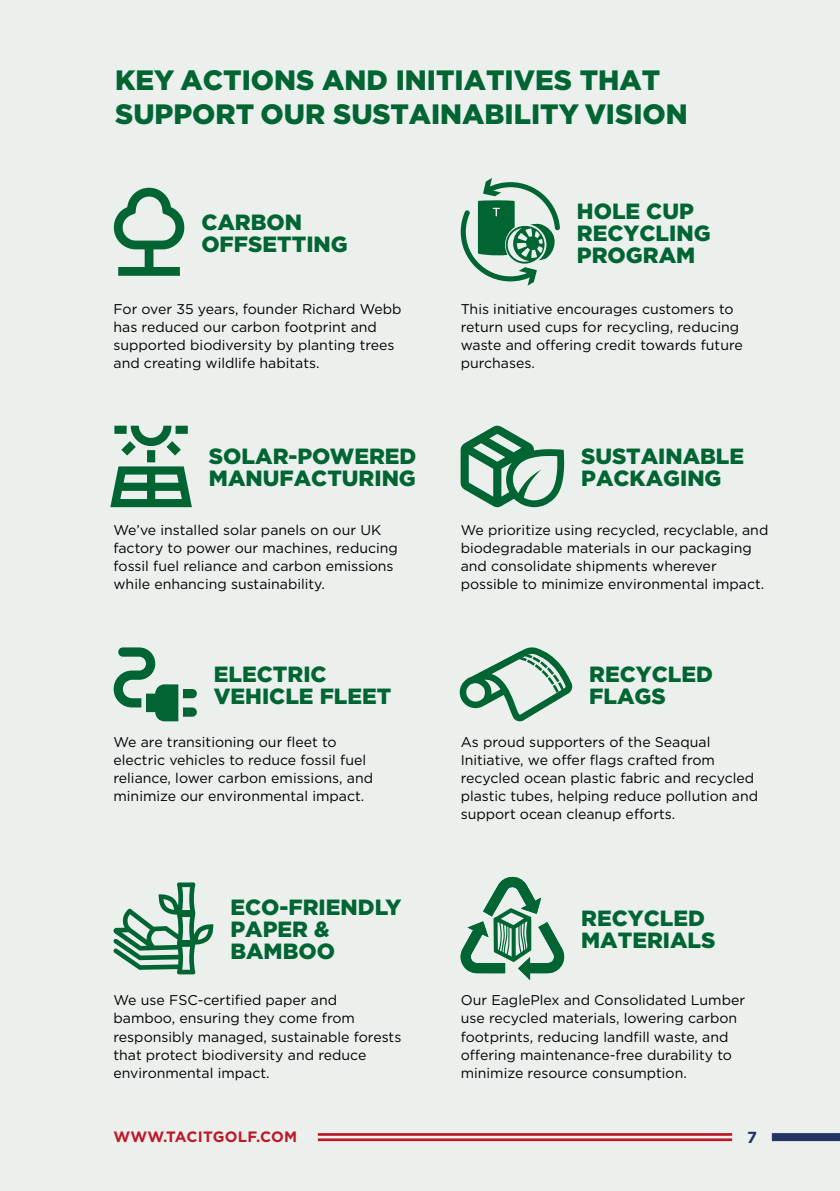
<style>
.page{position:relative;width:840px;height:1191px;background:#fff}
.page>*{position:absolute;margin:0;border:0;box-sizing:border-box;transform-origin:0 0}
.t1{font:900 28px/33.6px "Gotham";color:#006533}
.t2{font:900 22px/22px "Gotham";color:#006533}
.t3{font:700 16px "Gotham";color:#233464}
.t4{font:700 15px "Gotham";letter-spacing:.015em;color:#c01728}
.t5{font:14px/18px "Gotham";color:#000}
</style>
<div class="page">
<div style="left:0;top:0;width:839px;height:1191px;background:#ebf0ed"></div>
<svg style="left:114px;top:188px;width:70px;height:88px"></svg>
<svg style="left:460px;top:178px;width:99px;height:108px"></svg>
<svg style="left:110px;top:426px;width:82px;height:81px"></svg>
<svg style="left:460px;top:426px;width:104px;height:81px"></svg>
<svg style="left:113px;top:882px;width:100px;height:92px"></svg>
<svg style="left:114px;top:647px;width:83px;height:74px"></svg>
<svg style="left:459px;top:647px;width:113px;height:74px"></svg>
<svg style="left:460px;top:877px;width:104px;height:103px"></svg>
<hr style="left:317px;top:1133px;width:414px;height:2px;background:#c01728">
<hr style="left:317px;top:1138px;width:414px;height:3px;background:#c01728">
<div style="left:771px;top:1133px;width:68px;height:8px;background:#233464"></div>
<h1 class="t1" style="left:115px;top:63px;width:574px">KEY ACTIONS AND INITIATIVES THAT<br>SUPPORT OUR SUSTAINABILITY VISION</h1>
<h2 class="t2" style="left:201px;top:210px;width:148px">CARBON<br>OFFSETTING</h2>
<p class="t5" style="left:113px;top:299px;width:289px">For over 35 years, founder Richard Webb has reduced our carbon footprint and supported biodiversity by planting trees and creating wildlife habitats.</p>
<h2 class="t2" style="left:209px;top:445px;width:209px">SOLAR-POWERED<br>MANUFACTURING</h2>
<p class="t5" style="left:113px;top:521px;width:286px">We’ve installed solar panels on our UK factory to power our machines, reducing fossil fuel reliance and carbon emissions while enhancing sustainability.</p>
<h2 class="t2" style="left:214px;top:663px;width:179px">ELECTRIC<br>VEHICLE FLEET</h2>
<p class="t5" style="left:113px;top:732px;width:261px">We are transitioning our fleet to electric vehicles to reduce fossil fuel reliance, lower carbon emissions, and minimize our environmental impact.</p>
<h2 class="t2" style="left:230px;top:896px;width:172px">ECO-FRIENDLY<br>PAPER &amp;<br>BAMBOO</h2>
<p class="t5" style="left:113px;top:991px;width:289px">We use FSC-certified paper and bamboo, ensuring they come from responsibly managed, sustainable forests that protect biodiversity and reduce environmental impact.</p>
<h2 class="t2" style="left:576px;top:199px;width:135px">HOLE CUP<br>RECYCLING<br>PROGRAM</h2>
<p class="t5" style="left:460px;top:299px;width:283px">This initiative encourages customers to return used cups for recycling, reducing waste and offering credit towards future purchases.</p>
<h2 class="t2" style="left:581px;top:445px;width:164px">SUSTAINABLE<br>PACKAGING</h2>
<p class="t5" style="left:460px;top:521px;width:309px">We prioritize using recycled, recyclable, and biodegradable materials in our packaging and consolidate shipments wherever possible to minimize environmental impact.</p>
<h2 class="t2" style="left:589px;top:663px;width:125px">RECYCLED<br>FLAGS</h2>
<p class="t5" style="left:460px;top:732px;width:299px">As proud supporters of the Seaqual Initiative, we offer flags crafted from recycled ocean plastic fabric and recycled plastic tubes, helping reduce pollution and support ocean cleanup efforts.</p>
<h2 class="t2" style="left:581px;top:907px;width:136px">RECYCLED<br>MATERIALS</h2>
<p class="t5" style="left:460px;top:991px;width:286px">Our EaglePlex and Consolidated Lumber use recycled materials, lowering carbon footprints, reducing landfill waste, and offering maintenance-free durability to minimize resource consumption.</p>
<p class="t4" style="left:113px;top:1127px;width:185px">WWW.TACITGOLF.COM</p>
<p class="t3" style="left:746px;top:1126px;width:11px">7</p>
</div>
